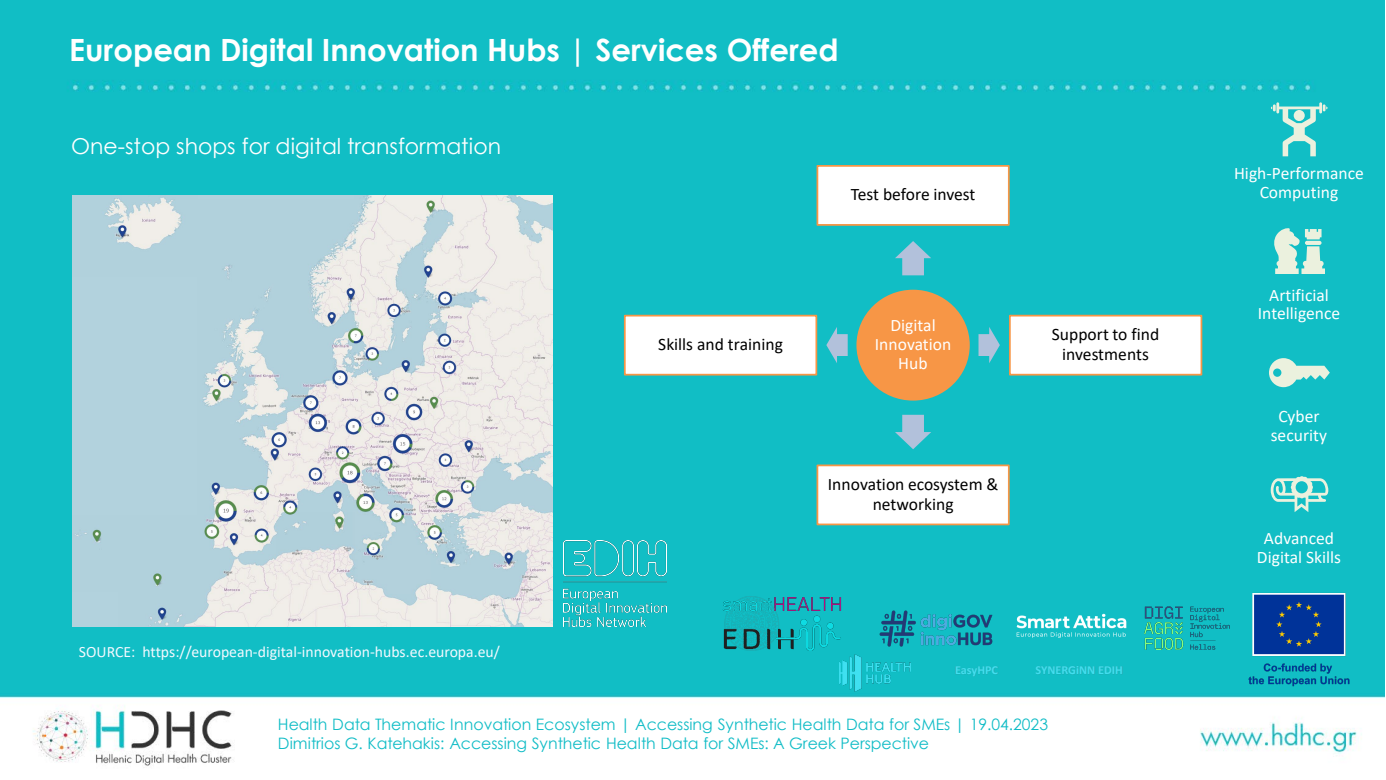
<style>
.page{position:relative;width:1386px;height:780px;background:#fff}
.page>*{position:absolute;margin:0;border:0;box-sizing:border-box;transform-origin:0 0}
.t1{font:700 30.62px "Century Gothic";color:#fff}
.t2{font:21.88px "Century Gothic";color:#fff}
.t3{font:17.5px/18.9px "Calibri";color:#fff;text-align:center}
.t4{font:17.5px/19.2px "Calibri";color:#000;text-align:center}
.t5{font:15.75px/18.9px "Century Gothic";color:#10bcc6}
.t6{font:15.75px "Calibri";letter-spacing:-.005em;color:#f3f9ff}
.t7{font:700 12.25px "Calibri";color:#3fe0f1}
.s1{color:#10bdc6}
</style>
<div class="page">
<img style="left:0;top:0;width:1384px;height:766px">
<img style="left:72px;top:195px;width:480px;height:430px">
<img style="left:563px;top:540px;width:103px;height:85px">
<svg style="left:1270px;top:102px;width:57px;height:54px;background:#52cdcc"></svg>
<div style="left:1293px;top:110px;width:11px;height:11px;background:#ebf1de;border-radius:50%"></div>
<svg style="left:1268px;top:358px;width:61px;height:29px;background:#88d9d2"></svg>
<svg style="left:1270px;top:476px;width:58px;height:36px;background:#64d1ce"></svg>
<svg style="left:1273px;top:227px;width:51px;height:47px;background:#9edfd5"></svg>
<img style="left:703px;top:587px;width:155px;height:82px">
<div style="left:856px;top:289px;width:113px;height:111px;background:#f79646;border-radius:50%"></div>
<svg style="left:894px;top:241px;width:37px;height:34px"></svg>
<div style="left:816px;top:165px;width:193px;height:61px;background:#fff;border:2px solid #f79646"></div>
<svg style="left:978px;top:327px;width:21px;height:36px"></svg>
<div style="left:1008px;top:314px;width:194px;height:61px;background:#fff;border:2px solid #f79646"></div>
<svg style="left:894px;top:414px;width:37px;height:35px"></svg>
<div style="left:816px;top:464px;width:193px;height:61px;background:#fff;border:2px solid #f79646"></div>
<svg style="left:826px;top:327px;width:21px;height:36px"></svg>
<div style="left:624px;top:314px;width:193px;height:61px;background:#fff;border:2px solid #f79646"></div>
<img style="left:872px;top:605px;width:127px;height:46px">
<img style="left:1013px;top:608px;width:116px;height:34px">
<img style="left:1144px;top:606px;width:85px;height:43px">
<img style="left:1244px;top:582px;width:109px;height:114px">
<img style="left:839px;top:654px;width:71px;height:36px">
<img style="left:1027px;top:657px;width:62px;height:28px">
<img style="left:1089px;top:657px;width:42px;height:28px">
<img style="left:946px;top:657px;width:60px;height:28px">
<h2 class="t1" style="left:69px;top:27px;width:771px">European Digital Innovation Hubs | Services Offered</h2>
<p class="t2" style="left:71px;top:131px;width:431px">One-stop shops for digital transformation</p>
<p class="t6" style="left:79px;top:640px;width:422px">SOURCE: https://european-digital-innovation-hubs.ec.europa.eu/</p>
<p class="t4" style="left:850px;top:184px;width:126px">Test before invest</p>
<p class="t4" style="left:658px;top:334px;width:126px">Skills and training</p>
<p class="t3" style="left:874px;top:315px;width:78px;line-height:19.2px">Digital<br>Innovation<br>Hub</p>
<p class="t4" style="left:827px;top:474px;width:172px">Innovation ecosystem &amp; networking</p>
<p class="t4" style="left:1051px;top:324px;width:109px">Support to find investments</p>
<p class="t7" style="left:954px;top:660px;width:45px">EasyHPC</p>
<p class="t7" style="left:1035px;top:660px;width:89px">SYNERGiNN EDIH</p>
<p class="t5" style="left:278px;top:714px;width:771px"><span class="s1">Health Data Thematic Innovation Ecosystem</span> | Accessing Synthetic Health Data for SMEs | 19.04.2023<br>Dimitrios G. Katehakis: Accessing Synthetic Health Data for SMEs: A Greek Perspective</p>
<p class="t3" style="left:1233px;top:163px;width:131px">High-Performance</p>
<p class="t3" style="left:1259px;top:182px;width:80px">Computing</p>
<p class="t3" style="left:1257px;top:285px;width:84px">Artificial<br>Intelligence</p>
<p class="t3" style="left:1270px;top:406px;width:58px">Cyber security</p>
<p class="t3" style="left:1256px;top:528px;width:86px">Advanced<br>Digital Skills</p>
</div>
